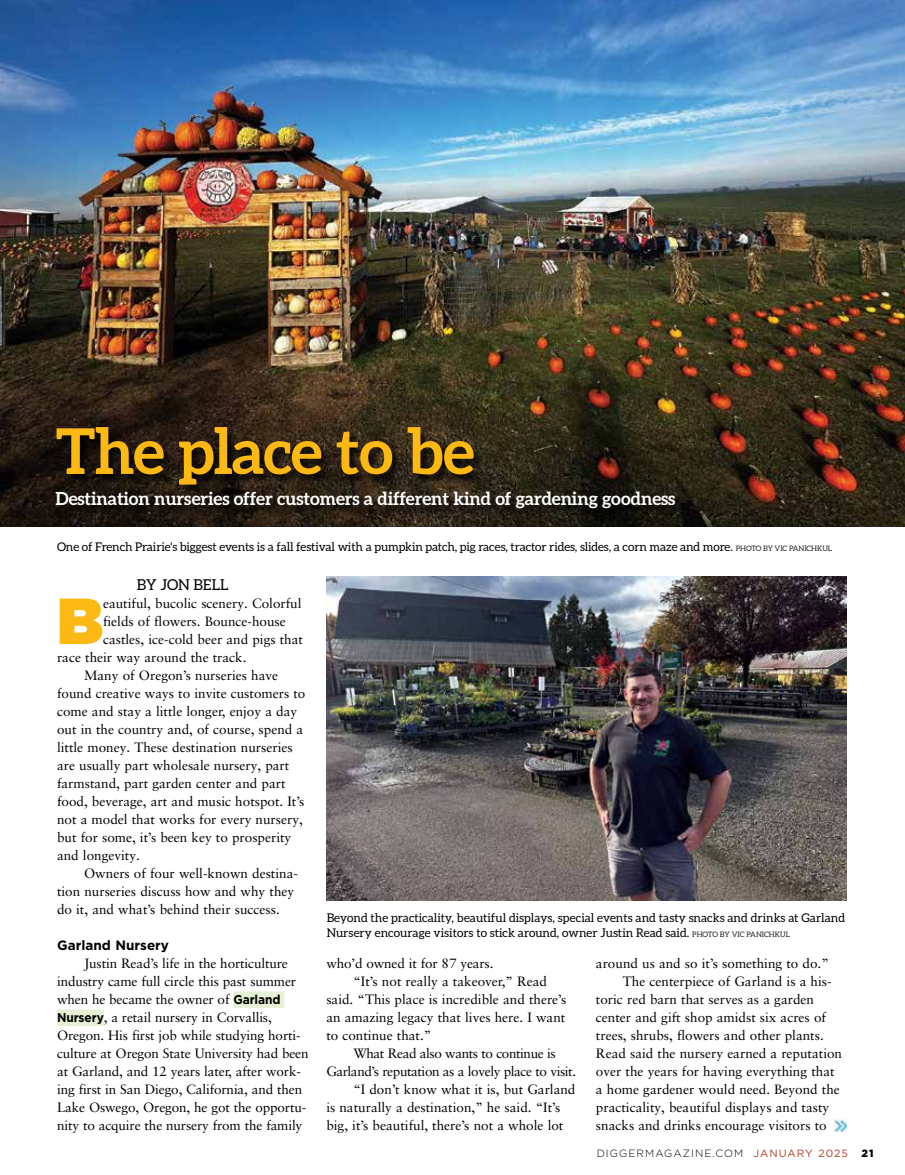
<style>
.page{position:relative;width:905px;height:1175px;background:#fff}
.page>*{position:absolute;margin:0;border:0;box-sizing:border-box;transform-origin:0 0}
.t1{font:900 64.95px "Gotham";color:#fdb913}
.t2{font:700 63px "Aleo";letter-spacing:-.02em;color:#fdb913}
.t3{font:700 18px "Aleo";letter-spacing:-.01em;color:#fff}
.t4{font:15px "Aleo";color:#000}
.t5{font:13.5px/18px "Sabon LT Pro";color:#000}
.t6{font:13.5px "Sabon LT Pro";letter-spacing:-.03em;color:#000}
.t7{font:700 13.5px "Gotham";color:#000}
.t8{font:12px/15px "Aleo";color:#000}
.t9{font:300 10.5px "Gotham";letter-spacing:.1em;color:#000}
.t10{font:900 10.5px "Gotham";color:#000}
.s1{font-size:7.5px;color:#202325}
.s2{font-family:"Gotham";font-weight:700;font-size:12.75px}
.s3{font-weight:400;color:#b03823}
</style>
<div class="page">
<img style="left:0;top:0;width:904px;height:526px">
<div style="left:55px;top:426px;width:632px;height:94px;background:#000;opacity:.8"></div>
<div style="left:233px;top:991px;width:51px;height:17px;background:#e5f1d4"></div>
<div style="left:57px;top:1009px;width:47px;height:17px;background:#e5f1d4"></div>
<img style="left:327px;top:576px;width:519px;height:324px">
<svg style="left:833px;top:1119px;width:13px;height:12px"></svg>
<h2 class="t2" style="left:56px;top:415px;width:420px">The place to be</h2>
<h3 class="t3" style="left:56px;top:488px;width:621px">Destination nurseries offer customers a different kind of gardening goodness</h3>
<p class="t8" style="left:57px;top:539px;width:776px">One of French Prairie's biggest events is a fall festival with a pumpkin patch, pig races, tractor rides, slides, a corn maze and more. <span class="s1">PHOTO BY VIC PANICHKUL</span></p>
<p class="t4" style="left:137px;top:576px;width:93px">BY JON BELL</p>
<h1 class="t1" style="left:57px;top:574px;width:47px">B</h1>
<p class="t5" style="left:103px;top:594px;width:200px">eautiful, bucolic scenery. Colorful</p>
<p class="t5" style="left:103px;top:612px;width:184px">fields of flowers. Bounce-house</p>
<p class="t5" style="left:103px;top:630px;width:201px">castles, ice-cold beer and pigs that</p>
<p class="t5" style="left:57px;top:648px;width:191px">race their way around the track.</p>
<p class="t5" style="left:84px;top:666px;width:196px">Many of Oregon’s nurseries have</p>
<p class="t5" style="left:57px;top:684px;width:250px">found creative ways to invite customers to</p>
<p class="t5" style="left:57px;top:702px;width:242px">come and stay a little longer, enjoy a day</p>
<p class="t5" style="left:57px;top:720px;width:248px">out in the country and, of course, spend a</p>
<p class="t5" style="left:57px;top:738px;width:237px">little money. These destination nurseries</p>
<p class="t5" style="left:57px;top:756px;width:234px">are usually part wholesale nursery, part</p>
<p class="t5" style="left:57px;top:774px;width:230px">farmstand, part garden center and part</p>
<p class="t5" style="left:57px;top:792px;width:249px">food, beverage, art and music hotspot. It’s</p>
<p class="t5" style="left:57px;top:810px;width:247px">not a model that works for every nursery,</p>
<p class="t5" style="left:57px;top:828px;width:236px">but for some, it’s been key to prosperity</p>
<p class="t5" style="left:57px;top:846px;width:84px">and longevity.</p>
<p class="t5" style="left:84px;top:864px;width:215px">Owners of four well-known destina-</p>
<p class="t5" style="left:57px;top:882px;width:239px">tion nurseries discuss how and why they</p>
<p class="t5" style="left:57px;top:900px;width:224px">do it, and what’s behind their success.</p>
<p class="t7" style="left:57px;top:936px;width:113px">Garland Nursery</p>
<p class="t5" style="left:57px;top:954px;width:253px;text-indent:27px">Justin Read’s life in the horticulture industry came full circle this past summer when he became the owner of <span class="s2">Garland Nursery</span>, a retail nursery in Corvallis, Oregon. His first job while studying horti&shy;culture at Oregon State University had been at Garland, and 12 years later, after work&shy;ing first in San Diego, California, and then Lake Oswego, Oregon, he got the opportu&shy;nity to acquire the nursery from the family</p>
<p class="t5" style="left:326px;top:954px;width:169px">who’d owned it for 87 years.</p>
<p class="t8" style="left:327px;top:910px;width:520px">Beyond the practicality, beautiful displays, special events and tasty snacks and drinks at Garland<br>Nursery encourage visitors to stick around, owner Justin Read said. <span class="s1">PHOTO BY VIC PANICHKUL</span></p>
<p class="t5" style="left:596px;top:954px;width:234px">around us and so it’s something to do.”</p>
<p class="t5" style="left:623px;top:972px;width:210px">The centerpiece of Garland is a his-</p>
<p class="t5" style="left:596px;top:990px;width:219px">toric red barn that serves as a garden</p>
<p class="t5" style="left:596px;top:1008px;width:231px">center and gift shop amidst six acres of</p>
<p class="t5" style="left:596px;top:1026px;width:229px">trees, shrubs, flowers and other plants.</p>
<p class="t5" style="left:596px;top:1044px;width:248px">Read said the nursery earned a reputation</p>
<p class="t5" style="left:596px;top:1062px;width:240px">over the years for having everything that</p>
<p class="t5" style="left:596px;top:1080px;width:245px">a home gardener would need. Beyond the</p>
<p class="t5" style="left:596px;top:1098px;width:235px">practicality, beautiful displays and tasty</p>
<p class="t5" style="left:596px;top:1116px;width:232px">snacks and drinks encourage visitors to</p>
<p class="t5" style="left:353px;top:972px;width:195px">“It’s not really a takeover,” Read</p>
<p class="t5" style="left:326px;top:990px;width:241px">said. “This place is incredible and there’s</p>
<p class="t5" style="left:326px;top:1008px;width:240px">an amazing legacy that lives here. I want</p>
<p class="t5" style="left:326px;top:1026px;width:107px">to continue that.”</p>
<p class="t6" style="left:353px;top:1045px;width:204px">What Read also wants to continue is</p>
<p class="t6" style="left:326px;top:1063px;width:251px">Garland’s reputation as a lovely place to visit.</p>
<p class="t5" style="left:353px;top:1080px;width:223px">“I don’t know what it is, but Garland</p>
<p class="t5" style="left:326px;top:1098px;width:235px">is naturally a destination,” he said. “It’s</p>
<p class="t5" style="left:326px;top:1116px;width:238px">big, it’s beautiful, there’s not a whole lot</p>
<p class="t9" style="left:596px;top:1146px;width:253px">DIGGERMAGAZINE.COM <span class="s3">JANUARY 2025</span></p>
<p class="t10" style="left:861px;top:1145px;width:14px">21</p>
</div>
